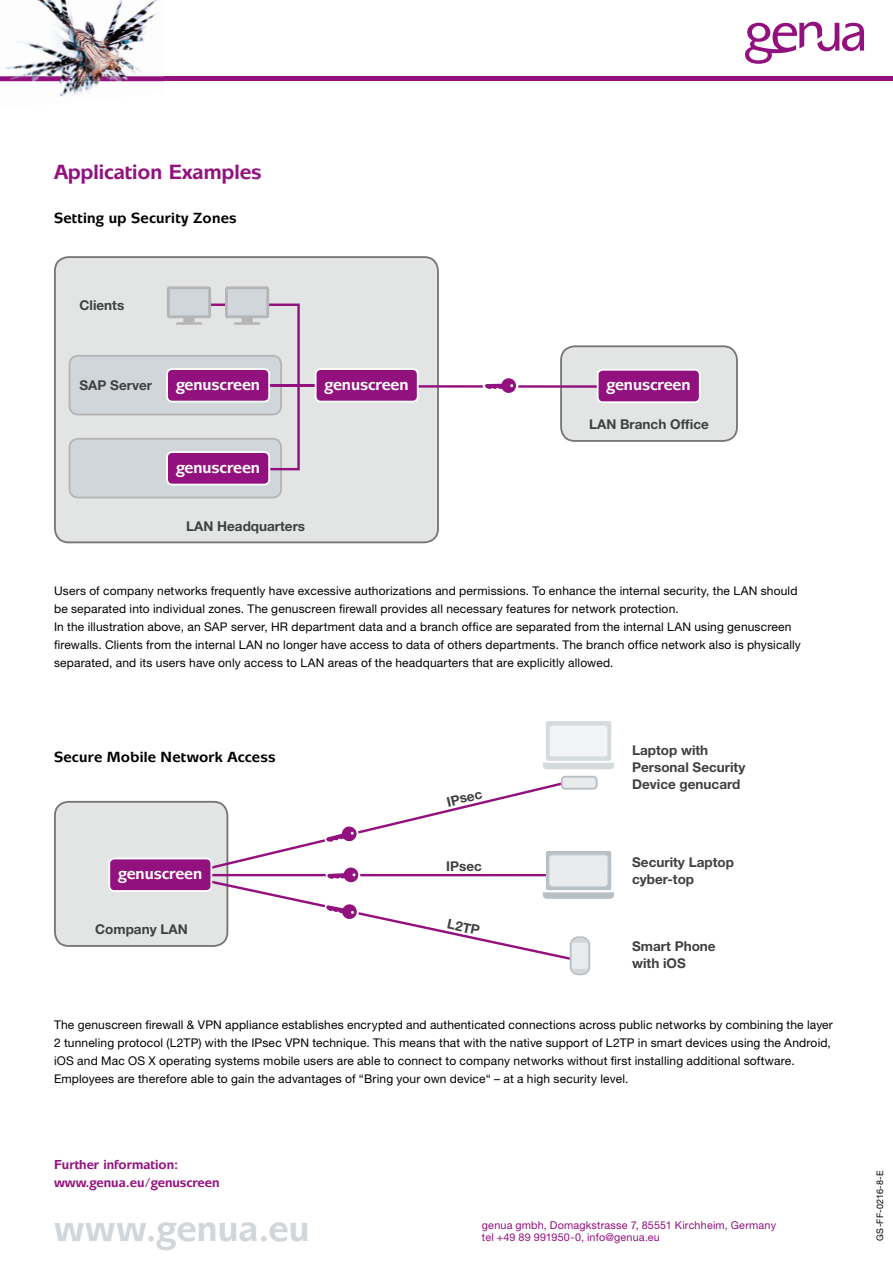
<style>
.page{position:relative;width:893px;height:1263px;background:#fff}
.page>*{position:absolute;margin:0;border:0;box-sizing:border-box;transform-origin:0 0}
.t1{font:700 37.5px "Mixage ITC Std";letter-spacing:.01em;color:#d1d6da}
.t2{font:700 21.45px "Mixage ITC Std";color:#93117e}
.t3{font:700 16.5px "Mixage ITC Std";color:#fff}
.t4{font:700 15.3px "Mixage ITC Std";letter-spacing:.02em;color:#000}
.t5{font:700 13.5px/17px "Helvetica Neue";color:#3f4040}
.t6{font:700 13.5px/18px "Mixage ITC Std";color:#93117e}
.t7{font:12px/18px "Helvetica Neue";letter-spacing:.015em;color:#000}
.t8{font:10.8px "Helvetica Neue";letter-spacing:.015em;color:#93117e}
.t9{font:9px "Helvetica Neue";letter-spacing:.01em;color:#000}
</style>
<div class="page">
<hr style="left:0;top:77px;width:893px;height:4px;background:#93117e">
<svg style="left:745px;top:22px;width:119px;height:42px"></svg>
<img style="left:0;top:0;width:164px;height:97px">
<img style="left:0;top:77px;width:164px;height:4px">
<svg style="left:54px;top:256px;width:385px;height:287px;background:#dbdcdc"></svg>
<hr style="left:270px;top:384px;width:60px;height:3px;background:#93117e">
<hr style="left:329px;top:385px;width:274px;height:3px;background:#93117e">
<svg style="left:483px;top:378px;width:36px;height:15px"></svg>
<svg style="left:315px;top:368px;width:104px;height:34px"></svg>
<svg style="left:69px;top:286px;width:231px;height:212px;background:#cebfcf"></svg>
<svg style="left:54px;top:721px;width:560px;height:254px"></svg>
<svg style="left:560px;top:345px;width:178px;height:97px;background:#cfb8cc"></svg>
<h2 class="t2" style="left:54px;top:159px;width:209px">Application Examples</h2>
<p class="t4" style="left:54px;top:209px;width:184px">Setting up Security Zones</p>
<p class="t5" style="left:80px;top:296px;width:46px">Clients</p>
<p class="t5" style="left:80px;top:377px;width:74px">SAP Server</p>
<h3 class="t3" style="left:176px;top:374px;width:85px">genuscreen</h3>
<h3 class="t3" style="left:325px;top:374px;width:85px">genuscreen</h3>
<h3 class="t3" style="left:176px;top:457px;width:85px">genuscreen</h3>
<p class="t5" style="left:186px;top:517px;width:121px">LAN Headquarters</p>
<h3 class="t3" style="left:607px;top:375px;width:85px">genuscreen</h3>
<p class="t5" style="left:589px;top:415px;width:121px">LAN Branch Office</p>
<p class="t7" style="left:54px;top:582px;width:748px">Users of company networks frequently have excessive authorizations and permissions. To enhance the internal security, the LAN should be separated into individual zones. The genuscreen firewall provides all necessary features for network protection.<br>In the illustration above, an SAP server, HR department data and a branch office are separated from the internal LAN using genuscreen firewalls. Clients from the internal LAN no longer have access to data of others departments. The branch office network also is physically separated, and its users have only access to LAN areas of the headquarters that are explicitly allowed.</p>
<p class="t4" style="left:54px;top:748px;width:223px">Secure Mobile Network Access</p>
<h3 class="t3" style="left:118px;top:864px;width:85px">genuscreen</h3>
<p class="t5" style="left:95px;top:921px;width:94px">Company LAN</p>
<p class="t5" style="left:445px;top:793px;width:37px;rotate:-13deg">IPsec</p>
<p class="t5" style="left:446px;top:857px;width:37px">IPsec</p>
<p class="t5" style="left:449px;top:915px;width:34px;rotate:12deg">L2TP</p>
<p class="t5" style="left:632px;top:742px;width:115px">Laptop with<br>Personal Security<br>Device genucard</p>
<p class="t5" style="left:632px;top:853px;width:103px">Security Laptop cyber-top</p>
<p class="t5" style="left:632px;top:937px;width:85px">Smart Phone with iOS</p>
<p class="t7" style="left:54px;top:1016px;width:780px">The genuscreen firewall &amp; VPN appliance establishes encrypted and authenticated connections across public networks by combining the layer 2 tunneling protocol (L2TP) with the IPsec VPN technique. This means that with the native support of L2TP in smart devices using the Android, iOS and Mac OS X operating systems mobile users are able to connect to company networks without first installing additional software.<br>Employees are therefore able to gain the advantages of “Bring your own device“ – at a high security level.</p>
<p class="t6" style="left:54px;top:1155px;width:167px">Further information: www.genua.eu/genuscreen</p>
<p class="t8" style="left:482px;top:1218px;width:296px">genua gmbh, Domagkstrasse 7, 85551 Kirchheim, Germany</p>
<h1 class="t1" style="left:54px;top:1206px;width:257px">www.genua.eu</h1>
<p class="t8" style="left:482px;top:1230px;width:180px">tel +49 89 991950-0, info@genua.eu</p>
<p class="t9" style="left:874px;top:1241px;width:72px;rotate:-90deg">GS-FF-0216-8-E</p>
</div>
